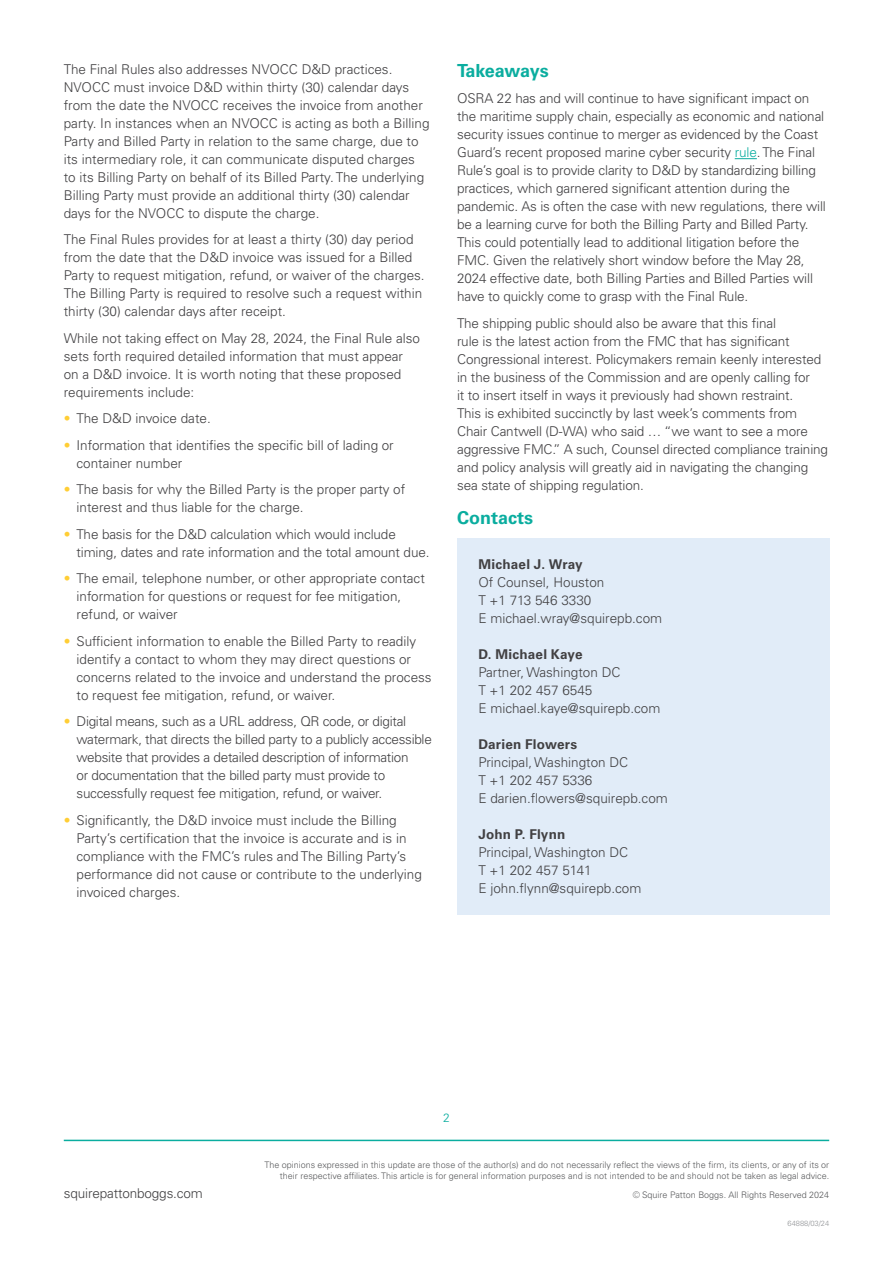
<style>
.page{position:relative;width:893px;height:1263px;background:#fff}
.page>*{position:absolute;margin:0;border:0;box-sizing:border-box;transform-origin:0 0}
.Body_Main_Heading{font:700 18px "Univers LTCYR 65";letter-spacing:-.02em;color:#0aad9f}
.Body_Main_Heading-2{font:700 18px "Univers LTCYR 65";color:#0aad9f}
.Body{font:300 13.5px/18px "Univers LTCYR 45";letter-spacing:-.01em;color:#414042}
.Contact{font:300 13.5px "Univers LTCYR 45";color:#414042}
.Contact-2{font:700 13.5px "Univers LTCYR 65";letter-spacing:.015em;color:#414042}
.t1{font:300 12px "Univers LTCYR 45";color:#0aad9f}
.t2{font:300 9px/10.8px "Univers LTCYR 45";color:#58595b;text-align:right}
.t3{font:300 7.5px "Univers LTCYR 45";color:#939598}
.s1{color:#ffce35}
.s2{color:#0aad9f}
</style>
<div class="page">
<hr style="left:64px;top:1140px;width:765px;height:1px;background:#0aad9f">
<svg style="left:735px;top:158px;width:22px;height:1px"></svg>
<div style="left:457px;top:538px;width:372px;height:377px;background:#e1ecf8"></div>
<p class="Body" style="left:64px;top:59px;width:367px">The Final Rules also addresses NVOCC D&amp;D practices.<br>NVOCC must invoice D&amp;D within thirty (30) calendar days from the date the NVOCC receives the invoice from another party. In instances when an NVOCC is acting as both a Billing Party and Billed Party in relation to the same charge, due to its intermediary role, it can communicate disputed charges to its Billing Party on behalf of its Billed Party. The underlying Billing Party must provide an additional thirty (30) calendar days for the NVOCC to dispute the charge.</p>
<p class="Body" style="left:64px;top:230px;width:362px">The Final Rules provides for at least a thirty (30) day period from the date that the D&amp;D invoice was issued for a Billed Party to request mitigation, refund, or waiver of the charges.<br>The Billing Party is required to resolve such a request within thirty (30) calendar days after receipt.</p>
<p class="Body" style="left:64px;top:328px;width:358px">While not taking effect on May 28, 2024, the Final Rule also sets forth required detailed information that must appear on a D&amp;D invoice. It is worth noting that these proposed requirements include:</p>
<p class="Body" style="left:64px;top:409px;width:148px"><span class="s1">•</span> The D&amp;D invoice date.</p>
<p class="Body" style="left:77px;top:435px;width:319px;text-indent:-13px"><span class="s1">•</span> Information that identifies the specific bill of lading or container number</p>
<p class="Body" style="left:77px;top:480px;width:330px;text-indent:-13px"><span class="s1">•</span> The basis for why the Billed Party is the proper party of interest and thus liable for the charge.</p>
<p class="Body" style="left:77px;top:524px;width:354px;text-indent:-13px"><span class="s1">•</span> The basis for the D&amp;D calculation which would include timing, dates and rate information and the total amount due.</p>
<p class="Body" style="left:77px;top:569px;width:350px;text-indent:-13px"><span class="s1">•</span> The email, telephone number, or other appropriate contact information for questions or request for fee mitigation, refund, or waiver</p>
<p class="Body" style="left:77px;top:631px;width:357px;text-indent:-13px"><span class="s1">•</span> Sufficient information to enable the Billed Party to readily identify a contact to whom they may direct questions or concerns related to the invoice and understand the process to request fee mitigation, refund, or waiver.</p>
<p class="Body" style="left:77px;top:712px;width:357px;text-indent:-13px"><span class="s1">•</span> Digital means, such as a URL address, QR code, or digital watermark, that directs the billed party to a publicly accessible website that provides a detailed description of information<br>or documentation that the billed party must provide to successfully request fee mitigation, refund, or waiver.</p>
<p class="Body" style="left:77px;top:810px;width:347px;text-indent:-13px"><span class="s1">•</span> Significantly, the D&amp;D invoice must include the Billing Party’s certification that the invoice is accurate and is in compliance with the FMC’s rules and The Billing Party’s performance did not cause or contribute to the underlying invoiced charges.</p>
<p class="Body_Main_Heading" style="left:457px;top:58px;width:93px">Takeaways</p>
<p class="Body" style="left:457px;top:89px;width:370px">OSRA 22 has and will continue to have significant impact on the maritime supply chain, especially as economic and national security issues continue to merger as evidenced by the Coast Guard’s recent proposed marine cyber security <span class="s2">rule</span>. The Final Rule’s goal is to provide clarity to D&amp;D by standardizing billing practices, which garnered significant attention during the pandemic. As is often the case with new regulations, there will be a learning curve for both the Billing Party and Billed Party.<br>This could potentially lead to additional litigation before the FMC. Given the relatively short window before the May 28, 2024 effective date, both Billing Parties and Billed Parties will have to quickly come to grasp with the Final Rule.</p>
<p class="Body" style="left:457px;top:314px;width:372px">The shipping public should also be aware that this final<br>rule is the latest action from the FMC that has significant Congressional interest. Policymakers remain keenly interested in the business of the Commission and are openly calling for<br>it to insert itself in ways it previously had shown restraint.<br>This is exhibited succinctly by last week’s comments from Chair Cantwell (D-WA) who said … “we want to see a more aggressive FMC.” A such, Counsel directed compliance training and policy analysis will greatly aid in navigating the changing sea state of shipping regulation.</p>
<p class="Body_Main_Heading-2" style="left:457px;top:505px;width:78px">Contacts</p>
<p class="Contact-2" style="left:478px;top:555px;width:106px">Michael J. Wray</p>
<p class="Contact" style="left:478px;top:574px;width:128px">Of Counsel, Houston</p>
<p class="Contact" style="left:478px;top:592px;width:114px">T +1 713 546 3330</p>
<p class="Contact" style="left:478px;top:610px;width:185px">E michael.wray@squirepb.com</p>
<p class="Contact-2" style="left:478px;top:645px;width:106px">D. Michael Kaye</p>
<p class="Contact" style="left:478px;top:664px;width:144px">Partner, Washington DC</p>
<p class="Contact" style="left:478px;top:682px;width:115px">T +1 202 457 6545</p>
<p class="Contact" style="left:478px;top:700px;width:184px">E michael.kaye@squirepb.com</p>
<p class="Contact-2" style="left:478px;top:735px;width:100px">Darien Flowers</p>
<p class="Contact" style="left:478px;top:754px;width:151px">Principal, Washington DC</p>
<p class="Contact" style="left:478px;top:772px;width:115px">T +1 202 457 5336</p>
<p class="Contact" style="left:478px;top:790px;width:191px">E darien.flowers@squirepb.com</p>
<p class="Contact-2" style="left:478px;top:825px;width:89px">John P. Flynn</p>
<p class="Contact" style="left:478px;top:844px;width:151px">Principal, Washington DC</p>
<p class="Contact" style="left:478px;top:862px;width:115px">T +1 202 457 5141</p>
<p class="Contact" style="left:478px;top:880px;width:165px">E john.flynn@squirepb.com</p>
<p class="t1" style="left:443px;top:1110px;width:8px">2</p>
<p class="Body" style="left:64px;top:1184px;width:141px">squirepattonboggs.com</p>
<p class="t2" style="left:265px;top:1159px;width:566px">The opinions expressed in this update are those of the author(s) and do not necessarily reflect the views of the firm, its clients, or any of its or their respective affiliates. This article is for general information purposes and is not intended to be and should not be taken as legal advice.</p>
<p class="t2" style="left:633px;top:1189px;width:198px">© Squire Patton Boggs. All Rights Reserved 2024</p>
<p class="t3" style="left:787px;top:1218px;width:43px">64888/03/24</p>
</div>
